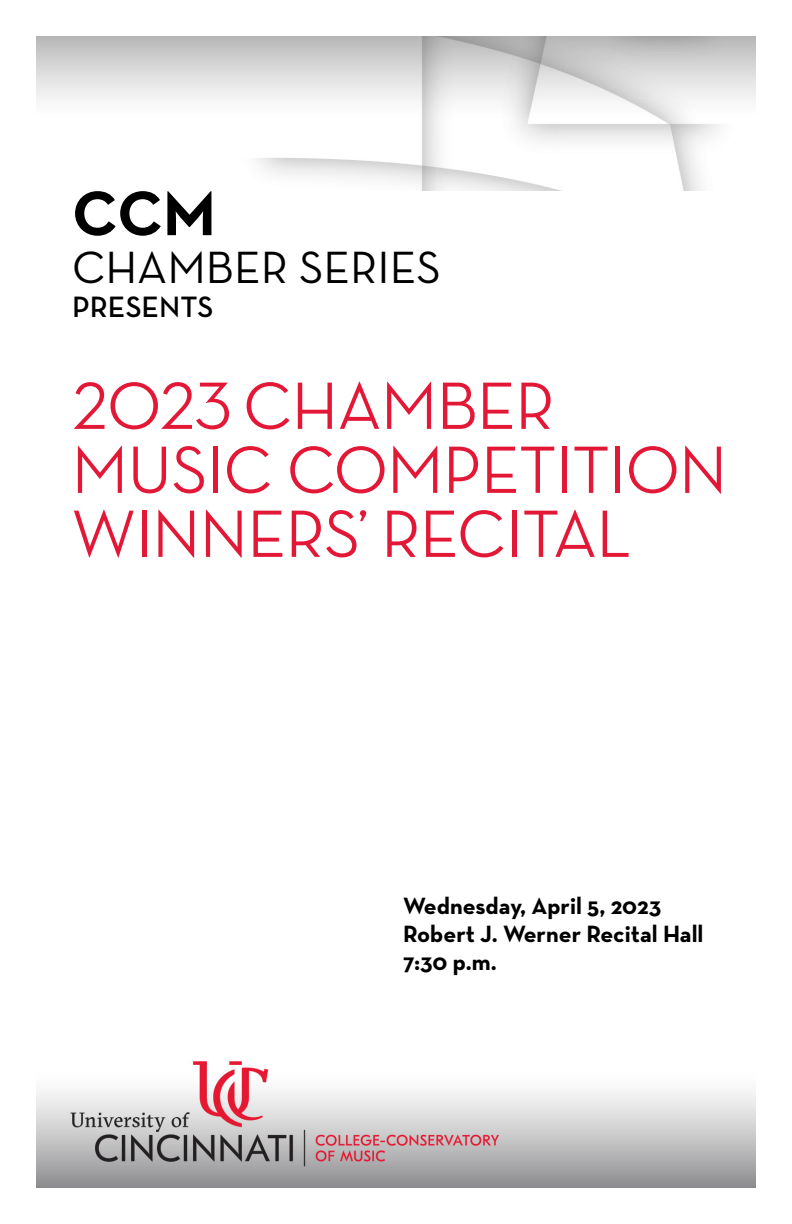
<style>
.page{position:relative;width:792px;height:1224px;background:#fff}
.page>*{position:absolute;margin:0;border:0;box-sizing:border-box;transform-origin:0 0}
.Concert_Title{font:500 68px/64px "Neutra Disp";color:#e31837}
.Page_Intro{font:700 64px "Neutra Text";color:#000}
.Page_Intro-2{font:46px "Neutra Text";color:#000}
.Page_Intro-3{font:600 30px "Neutra Text";color:#000}
.Date_Venue_Time{font:700 24px "Neutra Text";color:#000}
</style>
<div class="page">
<img style="left:36px;top:36px;width:720px;height:154px">
<img style="left:36px;top:1061px;width:720px;height:127px">
<h1 class="Page_Intro" style="left:72px;top:173px;width:145px">CCM</h1>
<h1 class="Page_Intro-2" style="left:72px;top:240px;width:370px">CHAMBER SERIES</h1>
<h1 class="Page_Intro-3" style="left:72px;top:289px;width:143px">PRESENTS</h1>
<h1 class="Concert_Title" style="left:72px;top:374px;width:656px">2023 CHAMBER<br>MUSIC COMPETITION</h1>
<h1 class="Concert_Title" style="left:72px;top:502px;width:560px">WINNERS’ RECITAL</h1>
<h3 class="Date_Venue_Time" style="left:403px;top:891px;width:260px">Wednesday, April 5, 2023</h3>
<h3 class="Date_Venue_Time" style="left:403px;top:919px;width:302px">Robert J. Werner Recital Hall</h3>
<h3 class="Date_Venue_Time" style="left:403px;top:947px;width:95px">7:30 p.m.</h3>
</div>
